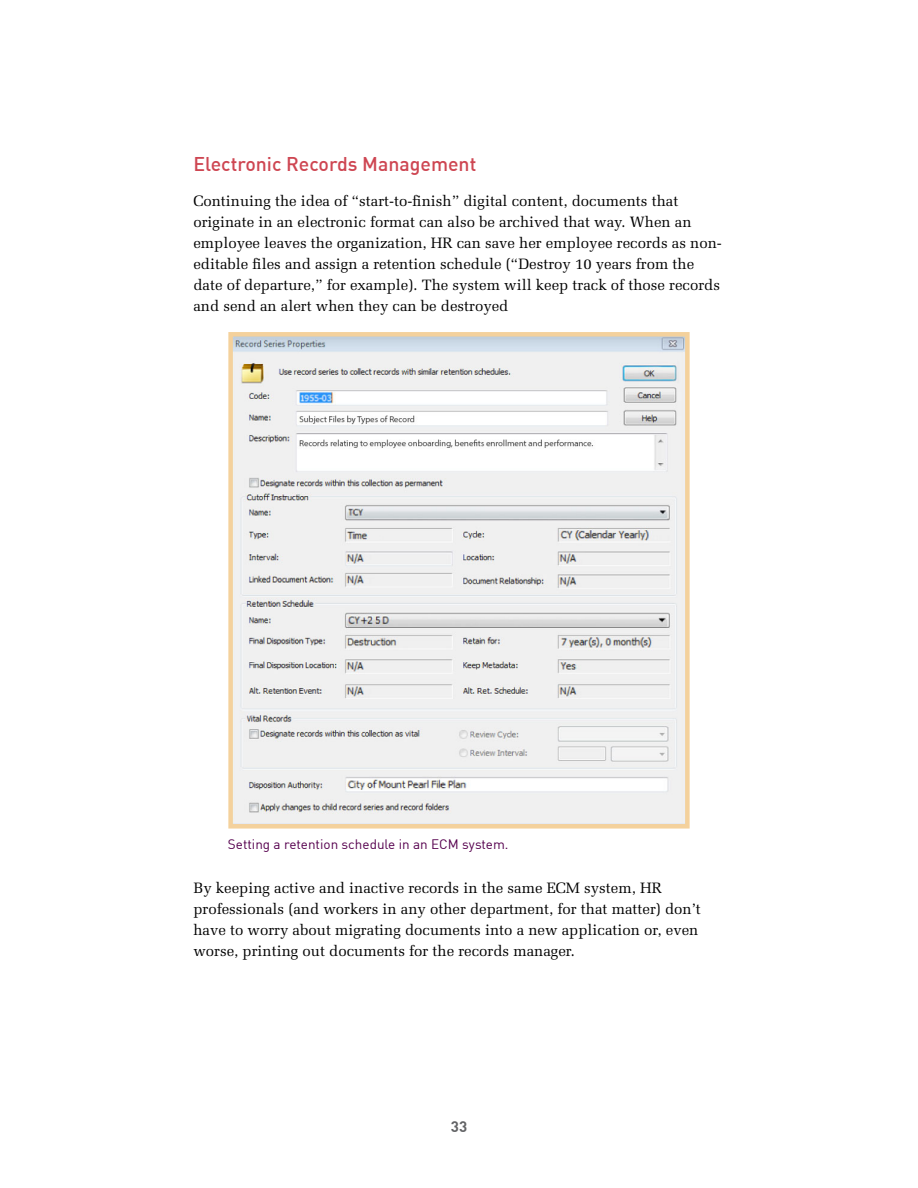
<style>
.page{position:relative;width:918px;height:1188px;background:#fff}
.page>*{position:absolute;margin:0;border:0;box-sizing:border-box;transform-origin:0 0}
.t1{font:500 19.5px "DIN";color:#ce4652}
.t2{font:15px/21px "Melior";color:#000}
.t3{font:700 15px "DIN";color:#636466}
.t4{font:13.5px "DIN";color:#56004e}
</style>
<div class="page">
<img style="left:233px;top:337px;width:452px;height:487px">
<div style="left:228px;top:332px;width:462px;height:497px;border:4px solid #f4d19c"></div>
<h1 class="t1" style="left:193px;top:152px;width:284px">Electronic Records Management</h1>
<p class="t2" style="left:193px;top:190px;width:530px">Continuing the idea of “start-to-finish” digital content, documents that originate in an electronic format can also be archived that way. When an employee leaves the organization, HR can save her employee records as non&shy;editable files and assign a retention schedule (“Destroy 10 years from the date of departure,” for example). The system will keep track of those records and send an alert when they can be destroyed</p>
<p class="t4" style="left:228px;top:836px;width:282px">Setting a retention schedule in an ECM system.</p>
<p class="t2" style="left:193px;top:877px;width:509px">By keeping active and inactive records in the same ECM system, HR professionals (and workers in any other department, for that matter) don’t have to worry about migrating documents into a new application or, even worse, printing out documents for the records manager.</p>
<p class="t3" style="left:451px;top:1117px;width:18px">33</p>
</div>
